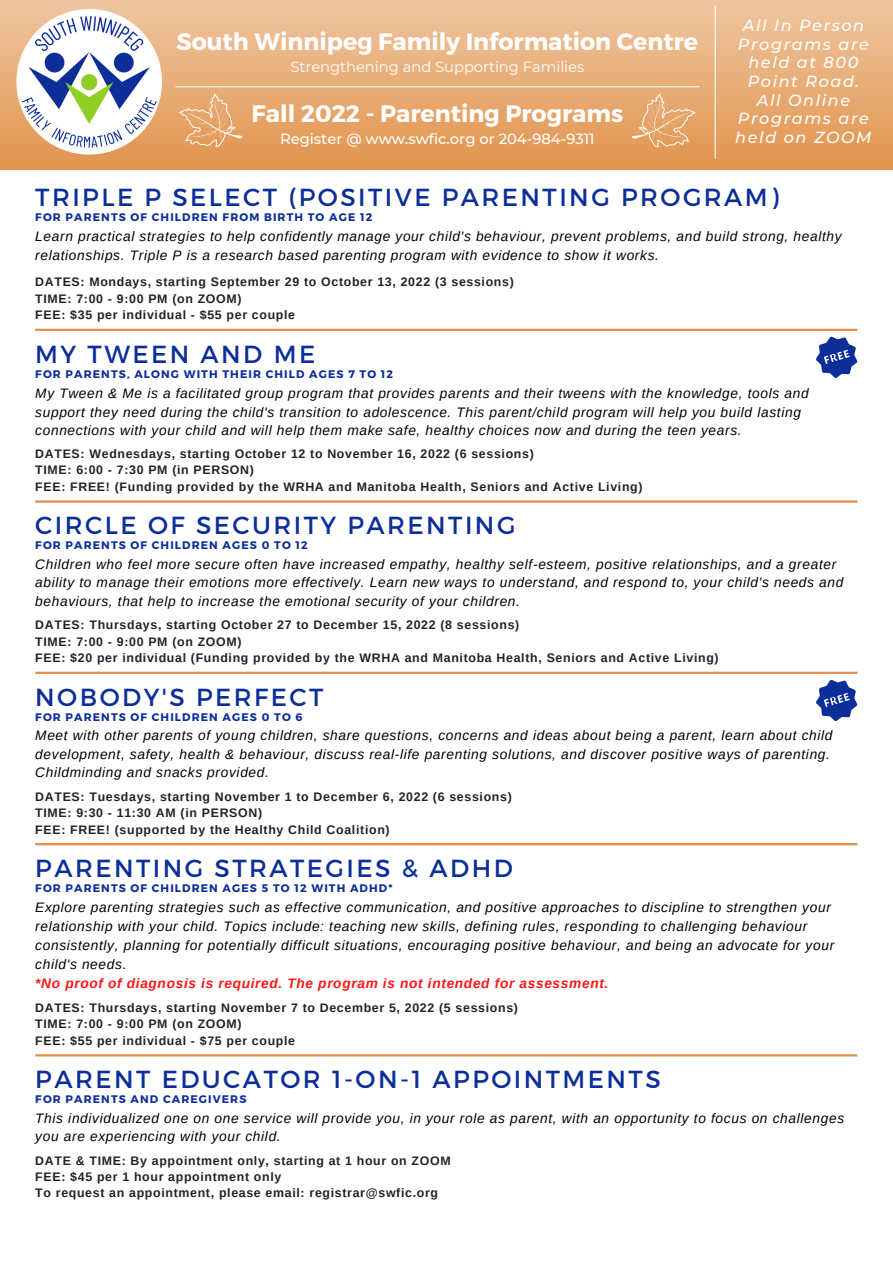
<style>
.page{position:relative;width:893px;height:1264px;background:#fff}
.page>*{position:absolute;margin:0;border:0;box-sizing:border-box;transform-origin:0 0}
.t1{font:24.75px "Montserrat";letter-spacing:.1em;color:#0c2e99}
.t2{font:700 23.7px "Montserrat";color:#fff}
.t3{font:italic 500 16.05px/18.6px "Montserrat";letter-spacing:.1em;color:#fff;text-align:center}
.t4{font:500 14.7px "Montserrat";color:#fff}
.t5{font:14.7px "Montserrat";color:#fff}
.t6{font:italic 13.65px/18.6px "Arimo";letter-spacing:.05em;color:#000}
.t7{font:italic 700 13.65px "Arimo";letter-spacing:.05em;color:#ff1616}
.t8{font:700 12.3px/16.5px "Arimo";letter-spacing:.055em;color:#222}
.t9{font:700 10.95px "Montserrat";letter-spacing:.1em;color:#0c2e99}
</style>
<div class="page">
<hr style="left:35px;top:329px;width:822px;height:2px;background:#e1924a">
<hr style="left:35px;top:500px;width:822px;height:2px;background:#e1924a">
<hr style="left:35px;top:671px;width:822px;height:3px;background:#e1924a">
<hr style="left:35px;top:843px;width:822px;height:2px;background:#e1924a">
<hr style="left:35px;top:1054px;width:822px;height:2px;background:#e1924a">
<div style="left:0;top:0;width:892px;height:169px;background:linear-gradient(to bottom,#efc6a1,#e1944e)"></div>
<img style="left:17px;top:10px;width:145px;height:145px">
<hr style="left:714px;top:6px;width:1px;height:153px;background:#fff">
<hr style="left:175px;top:86px;width:524px;height:1px;background:#fff">
<svg style="left:179px;top:93px;width:64px;height:54px;background:#e7ac76"></svg>
<svg style="left:632px;top:93px;width:63px;height:54px;background:#e7ac76"></svg>
<svg style="left:816px;top:679px;width:41px;height:42px"></svg>
<svg style="left:816px;top:336px;width:41px;height:42px"></svg>
<h2 class="t2" style="left:176px;top:27px;width:523px">South Winnipeg Family Information Centre</h2>
<p class="t5" style="left:290px;top:58px;width:295px">Strengthening and Supporting Families</p>
<h2 class="t2" style="left:251px;top:98px;width:373px">Fall 2022 - Parenting Programs</h2>
<p class="t4" style="left:280px;top:130px;width:316px">Register @ www.swfic.org or 204-984-9311</p>
<p class="t3" style="left:735px;top:16px;width:138px">All In Person<br>Programs are held at 800<br>Point Road.<br>All Online<br>Programs are held on ZOOM</p>
<h1 class="t1" style="left:35px;top:181px;width:745px">TRIPLE P SELECT (POSITIVE PARENTING PROGRAM)</h1>
<p class="t6" style="left:35px;top:227px;width:807px">Learn practical strategies to help confidently manage your child's behaviour, prevent problems, and build strong, healthy relationships. Triple P is a research based parenting program with evidence to show it works.</p>
<p class="t9" style="left:35px;top:210px;width:338px">FOR PARENTS OF CHILDREN FROM BIRTH TO AGE 12</p>
<p class="t8" style="left:35px;top:274px;width:480px">DATES: Mondays, starting September 29 to October 13, 2022 (3 sessions)<br>TIME: 7:00 - 9:00 PM (on ZOOM)<br>FEE: $35 per individual - $55 per couple</p>
<h1 class="t1" style="left:35px;top:338px;width:281px">MY TWEEN AND ME</h1>
<p class="t9" style="left:35px;top:366px;width:359px">FOR PARENTS, ALONG WITH THEIR CHILD AGES 7 TO 12</p>
<p class="t6" style="left:35px;top:384px;width:774px">My Tween &amp; Me is a facilitated group program that provides parents and their tweens with the knowledge, tools and support they need during the child's transition to adolescence. This parent/child program will help you build lasting connections with your child and will help them make safe, healthy choices now and during the teen years.</p>
<p class="t8" style="left:35px;top:445px;width:608px">DATES: Wednesdays, starting October 12 to November 16, 2022 (6 sessions)<br>TIME: 6:00 - 7:30 PM (in PERSON)<br>FEE: FREE! (Funding provided by the WRHA and Manitoba Health, Seniors and Active Living)</p>
<h1 class="t1" style="left:35px;top:509px;width:481px">CIRCLE OF SECURITY PARENTING</h1>
<p class="t9" style="left:35px;top:538px;width:274px">FOR PARENTS OF CHILDREN AGES 0 TO 12</p>
<p class="t6" style="left:35px;top:554px;width:809px">Children who feel more secure often have increased empathy, healthy self-esteem, positive relationships, and a greater ability to manage their emotions more effectively. Learn new ways to understand, and respond to, your child's needs and behaviours, that help to increase the emotional security of your children.</p>
<p class="t8" style="left:35px;top:616px;width:685px">DATES: Thursdays, starting October 27 to December 15, 2022 (8 sessions)<br>TIME: 7:00 - 9:00 PM (on ZOOM)<br>FEE: $20 per individual (Funding provided by the WRHA and Manitoba Health, Seniors and Active Living)</p>
<h1 class="t1" style="left:35px;top:680px;width:290px">NOBODY'S PERFECT</h1>
<p class="t9" style="left:35px;top:709px;width:269px">FOR PARENTS OF CHILDREN AGES 0 TO 6</p>
<p class="t6" style="left:35px;top:726px;width:798px">Meet with other parents of young children, share questions, concerns and ideas about being a parent, learn about child development, safety, health &amp; behaviour, discuss real-life parenting solutions, and discover positive ways of parenting.<br>Childminding and snacks provided.</p>
<p class="t8" style="left:35px;top:788px;width:478px">DATES: Tuesdays, starting November 1 to December 6, 2022 (6 sessions)<br>TIME: 9:30 - 11:30 AM (in PERSON)<br>FEE: FREE! (supported by the Healthy Child Coalition)</p>
<h1 class="t1" style="left:35px;top:852px;width:479px">PARENTING STRATEGIES &amp; ADHD</h1>
<p class="t9" style="left:35px;top:880px;width:359px">FOR PARENTS OF CHILDREN AGES 5 TO 12 WITH ADHD*</p>
<p class="t6" style="left:35px;top:897px;width:800px;line-height:19px">Explore parenting strategies such as effective communication, and positive approaches to discipline to strengthen your relationship with your child. Topics include: teaching new skills, defining rules, responding to challenging behaviour consistently, planning for potentially difficult situations, encouraging positive behaviour, and being an advocate for your child's needs.</p>
<p class="t7" style="left:35px;top:975px;width:574px">*No proof of diagnosis is required. The program is not intended for assessment.</p>
<p class="t8" style="left:35px;top:999px;width:484px">DATES: Thursdays, starting November 7 to December 5, 2022 (5 sessions)<br>TIME: 7:00 - 9:00 PM (on ZOOM)<br>FEE: $55 per individual - $75 per couple</p>
<h1 class="t1" style="left:35px;top:1062px;width:627px">PARENT EDUCATOR 1-ON-1 APPOINTMENTS</h1>
<p class="t9" style="left:35px;top:1091px;width:213px">FOR PARENTS AND CAREGIVERS</p>
<p class="t6" style="left:35px;top:1108px;width:810px">This individualized one on one service will provide you, in your role as parent, with an opportunity to focus on challenges you are experiencing with your child.</p>
<p class="t8" style="left:35px;top:1151px;width:417px">DATE &amp; TIME: By appointment only, starting at 1 hour on ZOOM<br>FEE: $45 per 1 hour appointment only<br>To request an appointment, please email: registrar@swfic.org</p>
</div>
